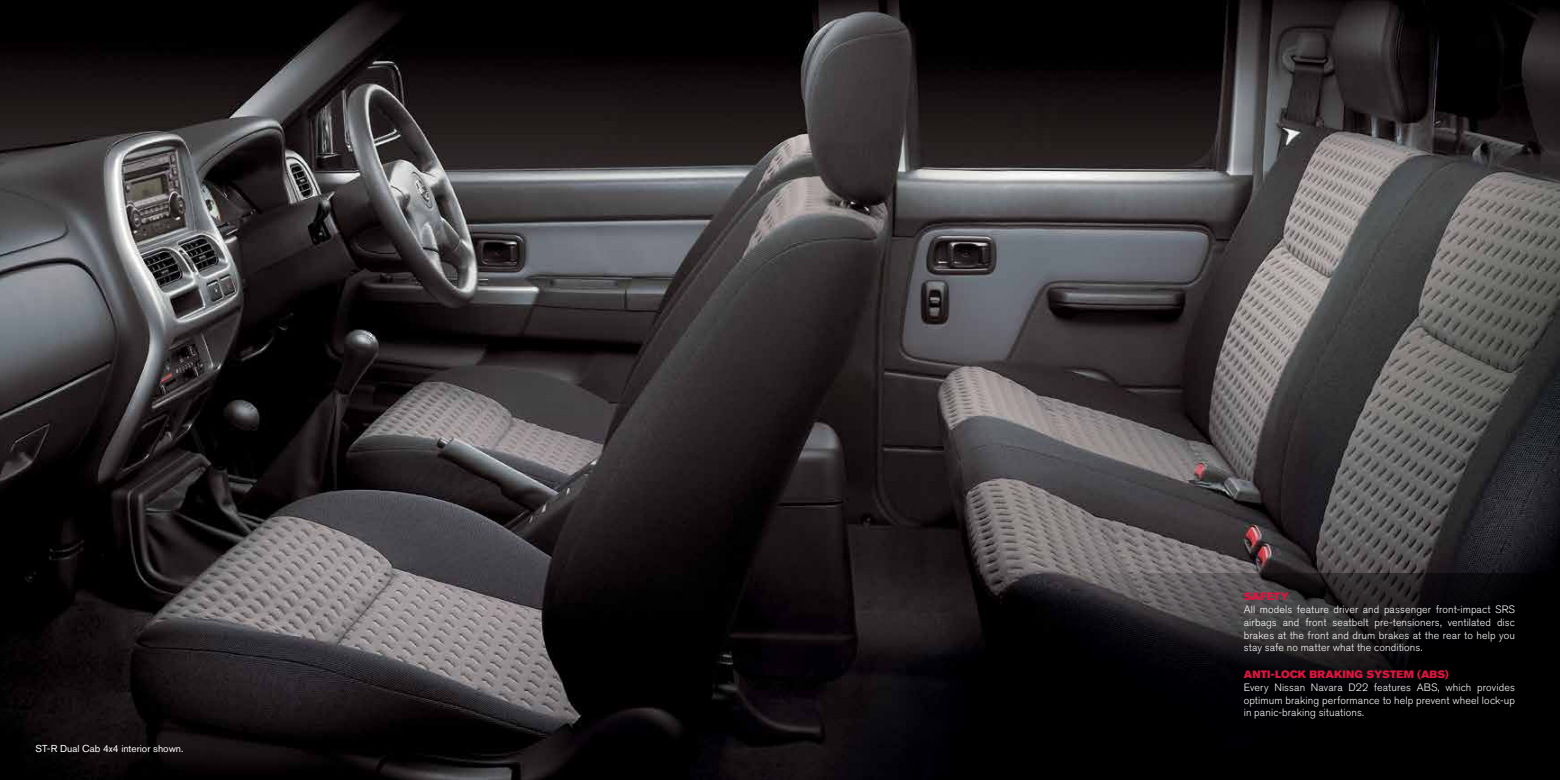
<style>
.page{position:relative;width:1560px;height:780px;background:#fff}
.page>*{position:absolute;margin:0;border:0;box-sizing:border-box;transform-origin:0 0}
.t1{font:300 10.62px/12.8px "Nissan AG";letter-spacing:.01em;color:#fff;text-align:justify}
.t2{font:10.62px "Nissan AG Super";letter-spacing:.02em;color:#db153f}
.t3{font:10px "Nissan AG";color:#fff}
</style>
<div class="page">
<img style="left:0;top:0;width:1559px;height:780px">
<svg style="left:1057px;top:573px;width:502px;height:162px;background:#121113"></svg>
<p class="t3" style="left:35px;top:743px;width:149px">ST-R Dual Cab 4x4 interior shown.</p>
<p class="t2" style="left:1243px;top:590px;width:47px">SAFETY</p>
<p class="t1" style="left:1243px;top:603px;width:273px">All models feature driver and passenger front-impact SRS airbags and front seatbelt pre-tensioners, ventilated disc brakes at the front and drum brakes at the rear to help you stay safe no matter what the conditions.</p>
<p class="t2" style="left:1243px;top:668px;width:207px">ANTI-LOCK BRAKING SYSTEM (ABS)</p>
<p class="t1" style="left:1243px;top:681px;width:273px">Every Nissan Navara D22 features ABS, which provides optimum braking performance to help prevent wheel lock-up in panic-braking situations.</p>
</div>
